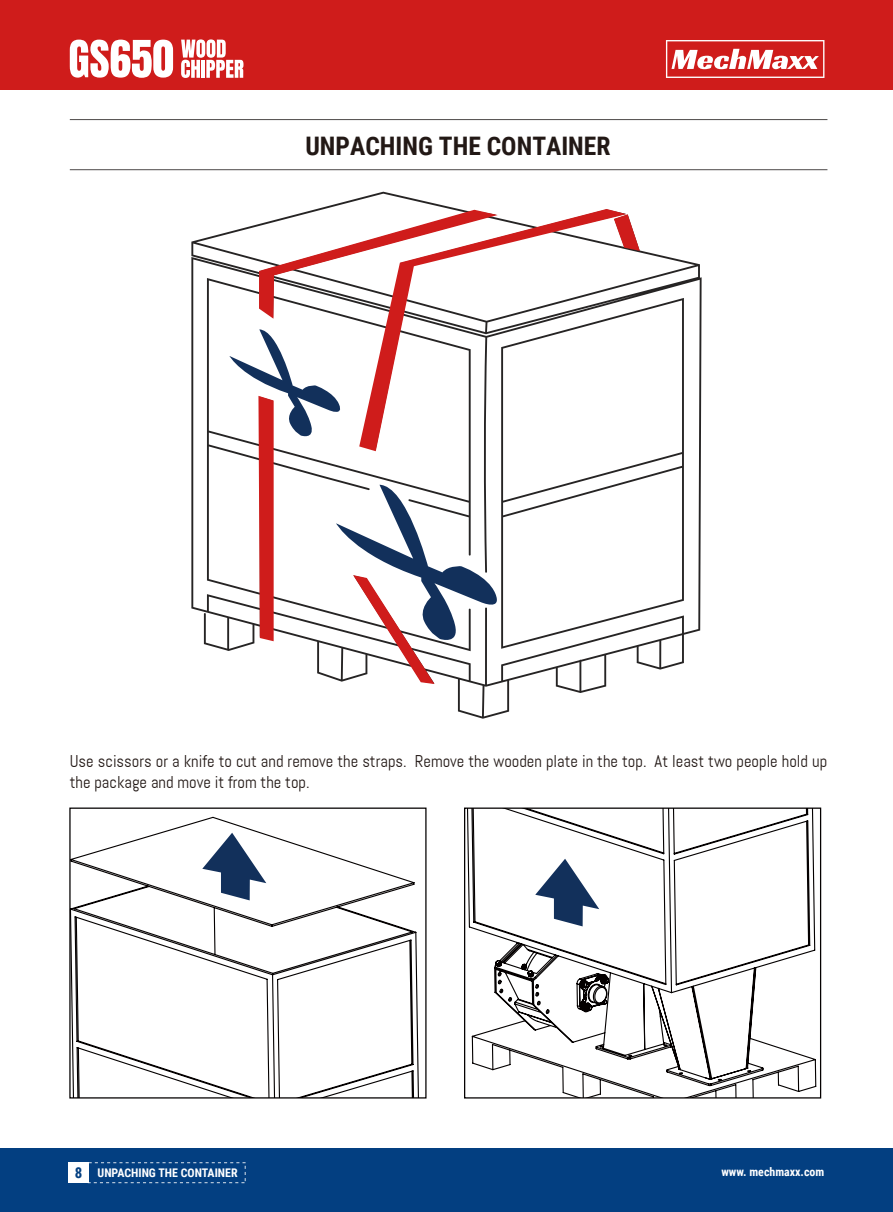
<style>
.page{position:relative;width:893px;height:1212px;background:#fff}
.page>*{position:absolute;margin:0;border:0;box-sizing:border-box;transform-origin:0 0}
.t1{font:700 25.5px "Roboto Condensed";color:#221815}
.t2{font:16.95px/20.4px "Abel";color:#221815}
.t3{font:700 15px "Roboto Condensed";color:#033f81}
.t4{font:700 11.85px "Roboto Condensed";color:#fff}
</style>
<div class="page">
<div style="left:0;top:1148px;width:893px;height:64px;background:#033f81"></div>
<div style="left:69px;top:1162px;width:20px;height:21px;background:#fff"></div>
<svg style="left:89px;top:1162px;width:157px;height:21px"></svg>
<hr style="left:70px;top:119px;width:757px;height:1px;background:#4c4948">
<hr style="left:70px;top:169px;width:757px;height:1px;background:#4c4948">
<div style="left:0;top:0;width:893px;height:89px;background:#cf1c1b"></div>
<svg style="left:666px;top:40px;width:158px;height:38px"></svg>
<svg style="left:70px;top:40px;width:103px;height:38px"></svg>
<svg style="left:181px;top:39px;width:62px;height:39px"></svg>
<svg style="left:191px;top:192px;width:511px;height:527px"></svg>
<svg style="left:503px;top:298px;width:181px;height:351px"></svg>
<svg style="left:229px;top:329px;width:274px;height:355px"></svg>
<svg style="left:259px;top:210px;width:100px;height:109px"></svg>
<svg style="left:359px;top:209px;width:268px;height:242px"></svg>
<svg style="left:614px;top:214px;width:26px;height:37px"></svg>
<svg style="left:467px;top:809px;width:350px;height:287px"></svg>
<div style="left:464px;top:807px;width:357px;height:291px;border:1px solid #040000"></div>
<svg style="left:71px;top:816px;width:348px;height:280px"></svg>
<div style="left:69px;top:807px;width:358px;height:291px;border:1px solid #040000"></div>
<h1 class="t1" style="left:305px;top:128px;width:307px">UNPACHING THE CONTAINER</h1>
<p class="t2" style="left:70px;top:751px;width:759px">Use scissors or a knife to cut and remove the straps. Remove the wooden plate in the top. At least two people hold up the package and move it from the top.</p>
<p class="t3" style="left:75px;top:1162px;width:9px">8</p>
<p class="t4" style="left:721px;top:1163px;width:104px">www. mechmaxx.com</p>
<p class="t4" style="left:98px;top:1164px;width:142px">UNPACHING THE CONTAINER</p>
</div>
